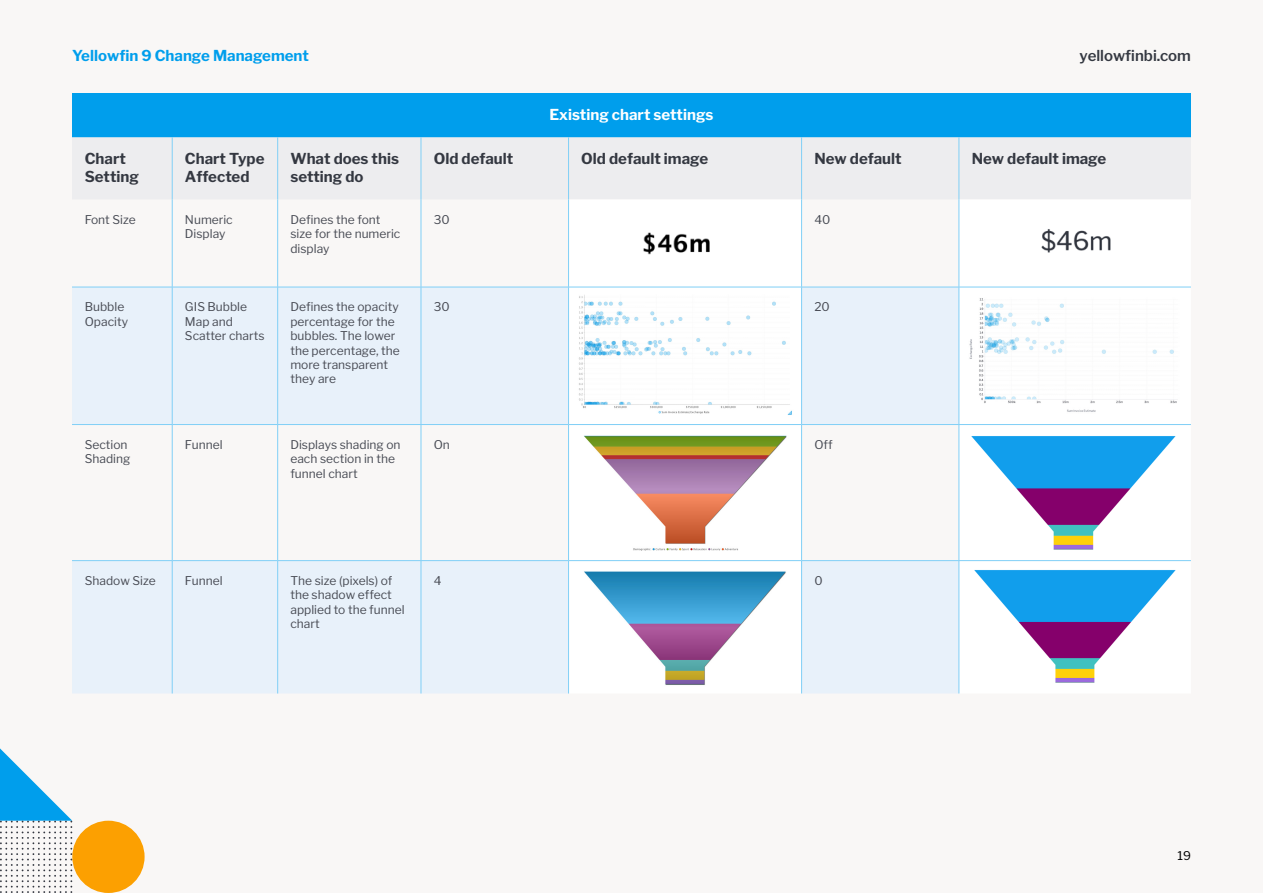
<style>
.page{position:relative;width:1263px;height:893px;background:#f9f7f6}
.page>*{position:absolute;margin:0;border:0;box-sizing:border-box;transform-origin:0 0}
.t1{font:700 15px/18px "Libre Franklin";color:#343841}
.t2{font:700 15px "Libre Franklin";color:#009eec}
.t3{font:700 15px "Libre Franklin";color:#fff}
.yellowfin{font:600 15px "Libre Franklin";color:#343841}
.t4{font:12px/14.4px "Libre Franklin";color:#484b54}
.t5{font:12px "Libre Franklin";color:#000}
</style>
<div class="page">
<div style="left:72px;top:93px;width:1119px;height:44px;background:#009eec"></div>
<div style="left:72px;top:137px;width:1119px;height:62px;background:#ededef"></div>
<svg style="left:72px;top:288px;width:887px;height:405px;fill:#e8f1fa"></svg>
<hr style="left:172px;top:199px;width:1px;height:88px;background:#80cff6">
<hr style="left:277px;top:199px;width:1px;height:88px;background:#80cff6">
<hr style="left:421px;top:199px;width:1px;height:88px;background:#80cff6">
<hr style="left:568px;top:199px;width:1px;height:88px;background:#80cff6">
<hr style="left:801px;top:199px;width:1px;height:88px;background:#80cff6">
<hr style="left:959px;top:199px;width:1px;height:88px;background:#80cff6">
<hr style="left:172px;top:287px;width:1px;height:137px;background:#80cff6">
<hr style="left:277px;top:287px;width:1px;height:137px;background:#80cff6">
<hr style="left:421px;top:287px;width:1px;height:137px;background:#80cff6">
<hr style="left:568px;top:287px;width:1px;height:137px;background:#80cff6">
<hr style="left:801px;top:287px;width:1px;height:137px;background:#80cff6">
<hr style="left:959px;top:287px;width:1px;height:137px;background:#80cff6">
<hr style="left:172px;top:425px;width:1px;height:135px;background:#80cff6">
<hr style="left:277px;top:425px;width:1px;height:135px;background:#80cff6">
<hr style="left:421px;top:425px;width:1px;height:135px;background:#80cff6">
<hr style="left:568px;top:425px;width:1px;height:135px;background:#80cff6">
<hr style="left:801px;top:425px;width:1px;height:135px;background:#80cff6">
<hr style="left:959px;top:425px;width:1px;height:135px;background:#80cff6">
<hr style="left:172px;top:561px;width:1px;height:132px;background:#80cff6">
<hr style="left:277px;top:561px;width:1px;height:132px;background:#80cff6">
<hr style="left:421px;top:561px;width:1px;height:132px;background:#80cff6">
<hr style="left:568px;top:561px;width:1px;height:132px;background:#80cff6">
<hr style="left:801px;top:561px;width:1px;height:132px;background:#80cff6">
<hr style="left:959px;top:561px;width:1px;height:132px;background:#80cff6">
<hr style="left:172px;top:137px;width:1px;height:62px;background:#80cff6">
<hr style="left:277px;top:137px;width:1px;height:62px;background:#80cff6">
<hr style="left:421px;top:137px;width:1px;height:62px;background:#80cff6">
<hr style="left:568px;top:137px;width:1px;height:62px;background:#80cff6">
<hr style="left:801px;top:137px;width:1px;height:62px;background:#80cff6">
<hr style="left:959px;top:137px;width:1px;height:62px;background:#80cff6">
<hr style="left:72px;top:560px;width:100px;height:1px;background:#80cff6">
<hr style="left:172px;top:560px;width:106px;height:1px;background:#80cff6">
<hr style="left:278px;top:560px;width:143px;height:1px;background:#80cff6">
<hr style="left:421px;top:560px;width:147px;height:1px;background:#80cff6">
<hr style="left:801px;top:560px;width:158px;height:1px;background:#80cff6">
<hr style="left:72px;top:287px;width:100px;height:1px;background:#80cff6">
<hr style="left:172px;top:287px;width:106px;height:1px;background:#80cff6">
<hr style="left:278px;top:287px;width:143px;height:1px;background:#80cff6">
<hr style="left:421px;top:287px;width:147px;height:1px;background:#80cff6">
<hr style="left:568px;top:287px;width:233px;height:1px;background:#80cff6">
<hr style="left:801px;top:287px;width:158px;height:1px;background:#80cff6">
<hr style="left:959px;top:287px;width:232px;height:1px;background:#80cff6">
<hr style="left:568px;top:560px;width:233px;height:1px;background:#80cff6">
<hr style="left:959px;top:560px;width:232px;height:1px;background:#80cff6">
<hr style="left:72px;top:424px;width:100px;height:1px;background:#80cff6">
<hr style="left:172px;top:424px;width:106px;height:1px;background:#80cff6">
<hr style="left:278px;top:424px;width:143px;height:1px;background:#80cff6">
<hr style="left:421px;top:424px;width:147px;height:1px;background:#80cff6">
<hr style="left:568px;top:424px;width:233px;height:1px;background:#80cff6">
<hr style="left:801px;top:424px;width:158px;height:1px;background:#80cff6">
<hr style="left:959px;top:424px;width:232px;height:1px;background:#80cff6">
<img style="left:643px;top:232px;width:67px;height:23px">
<img style="left:1041px;top:229px;width:70px;height:24px">
<img style="left:578px;top:295px;width:215px;height:121px">
<img style="left:969px;top:298px;width:208px;height:114px">
<img style="left:581px;top:433px;width:212px;height:119px">
<img style="left:971px;top:436px;width:205px;height:114px">
<img style="left:581px;top:568px;width:207px;height:119px">
<img style="left:974px;top:570px;width:202px;height:113px">
<div style="left:72px;top:821px;width:73px;height:72px;background:#fca001;border-radius:50%"></div>
<svg style="left:0;top:748px;width:72px;height:145px"></svg>
<p class="t2" style="left:72px;top:47px;width:239px">Yellowfin 9 Change Management</p>
<p class="yellowfin" style="left:1079px;top:47px;width:113px">yellowfinbi.com</p>
<p class="t3" style="left:549px;top:106px;width:165px">Existing chart settings</p>
<p class="t1" style="left:85px;top:150px;width:56px">Chart<br>Setting</p>
<p class="t1" style="left:185px;top:150px;width:81px">Chart Type<br>Affected</p>
<p class="t1" style="left:290px;top:150px;width:110px">What does this setting do</p>
<p class="t1" style="left:434px;top:150px;width:81px">Old default</p>
<p class="t1" style="left:581px;top:150px;width:128px">Old default image</p>
<p class="t1" style="left:814px;top:150px;width:89px">New default</p>
<p class="t1" style="left:972px;top:150px;width:136px">New default image</p>
<p class="t4" style="left:85px;top:212px;width:52px">Font Size</p>
<p class="t4" style="left:185px;top:212px;width:49px">Numeric<br>Display</p>
<p class="t4" style="left:290px;top:212px;width:111px">Defines the font size for the numeric display</p>
<p class="t4" style="left:434px;top:212px;width:17px">30</p>
<p class="t4" style="left:814px;top:212px;width:18px">40</p>
<p class="t4" style="left:85px;top:300px;width:45px">Bubble<br>Opacity</p>
<p class="t4" style="left:185px;top:300px;width:81px">GIS Bubble<br>Map and<br>Scatter charts</p>
<p class="t4" style="left:290px;top:300px;width:111px">Defines the opacity percentage for the bubbles. The lower the percentage, the more transparent they are</p>
<p class="t4" style="left:434px;top:300px;width:17px">30</p>
<p class="t4" style="left:814px;top:300px;width:17px">20</p>
<p class="t4" style="left:85px;top:437px;width:47px">Section<br>Shading</p>
<p class="t4" style="left:185px;top:437px;width:39px">Funnel</p>
<p class="t4" style="left:290px;top:437px;width:112px">Displays shading on each section in the funnel chart</p>
<p class="t4" style="left:434px;top:437px;width:18px">On</p>
<p class="t4" style="left:814px;top:437px;width:20px">Off</p>
<p class="t4" style="left:85px;top:573px;width:73px">Shadow Size</p>
<p class="t4" style="left:185px;top:573px;width:39px">Funnel</p>
<p class="t4" style="left:290px;top:573px;width:116px">The size (pixels) of the shadow effect applied to the funnel chart</p>
<p class="t4" style="left:434px;top:573px;width:9px">4</p>
<p class="t4" style="left:814px;top:573px;width:10px">0</p>
<p class="t5" style="left:1177px;top:848px;width:15px">19</p>
</div>
